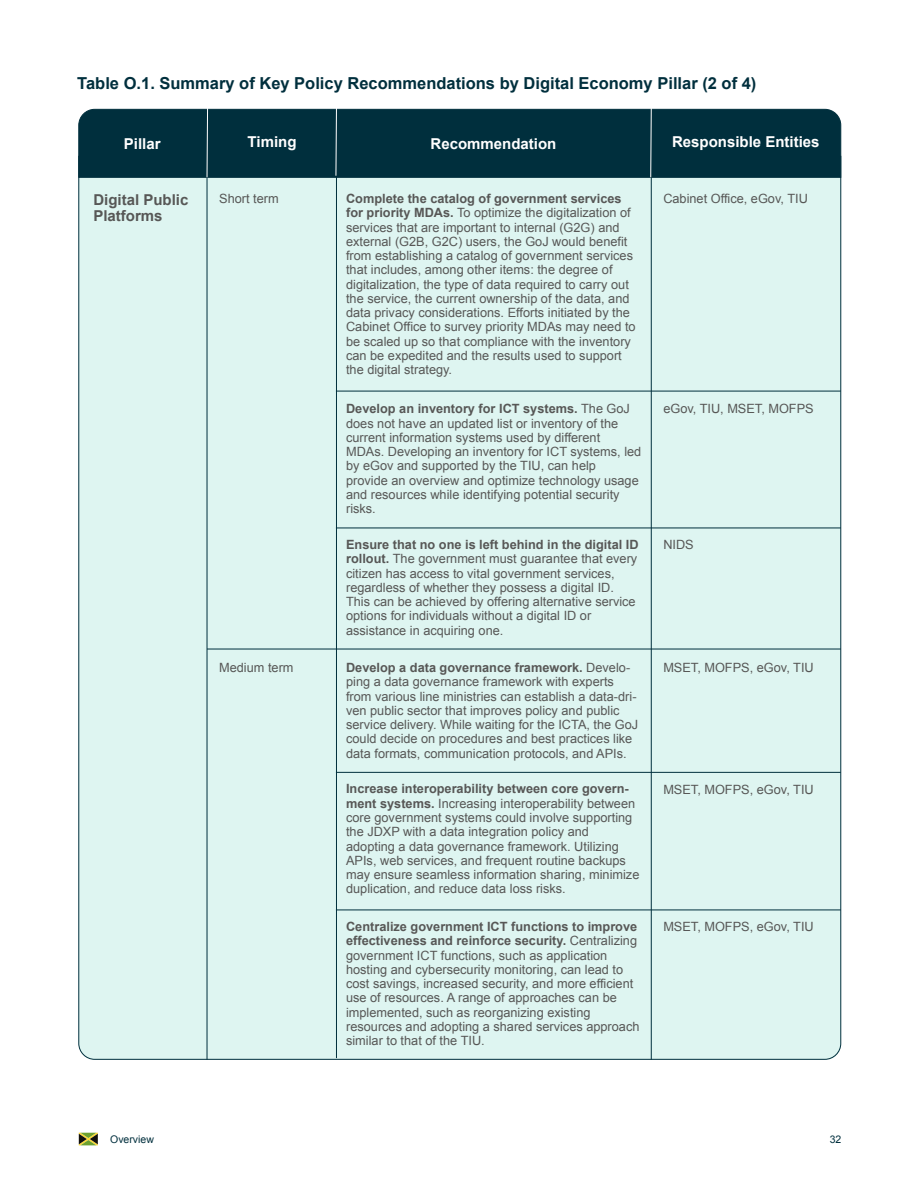
<style>
.page{position:relative;width:918px;height:1188px;background:#fff}
.page>*{position:absolute;margin:0;border:0;box-sizing:border-box;transform-origin:0 0}
.t1{font:700 16.5px "Arial";color:#002f3d}
.t2{font:700 15px "Arial";color:#fff}
.t3{font:700 15px/16.5px "Arial";color:#575756}
.t4{font:12.75px/14.2px "Arial";color:#575756}
.t5{font:10.5px "Arial";color:#002f3d}
.s1{font-weight:700}
</style>
<div class="page">
<svg style="left:79px;top:1133px;width:19px;height:13px"></svg>
<div style="left:78px;top:109px;width:764px;height:47px;background:#002f3d"></div>
<div style="left:78px;top:156px;width:764px;height:904px;background:#def5f1"></div>
<svg style="left:206px;top:108px;width:2px;height:70px"></svg>
<svg style="left:650px;top:108px;width:2px;height:70px"></svg>
<hr style="left:336px;top:148px;width:1px;height:910px;background:#002f3d">
<svg style="left:335px;top:108px;width:2px;height:68px"></svg>
<hr style="left:207px;top:649px;width:634px;height:1px;background:#002f3d">
<hr style="left:336px;top:391px;width:505px;height:1px;background:#002f3d">
<hr style="left:336px;top:528px;width:505px;height:1px;background:#002f3d">
<hr style="left:336px;top:772px;width:505px;height:1px;background:#002f3d">
<hr style="left:336px;top:910px;width:505px;height:1px;background:#002f3d">
<p class="t1" style="left:77px;top:72px;width:681px">Table O.1. Summary of Key Policy Recommendations by Digital Economy Pillar (2 of 4)</p>
<p class="t2" style="left:124px;top:133px;width:38px">Pillar</p>
<p class="t2" style="left:248px;top:132px;width:50px">Timing</p>
<p class="t2" style="left:431px;top:133px;width:127px">Recommendation</p>
<p class="t2" style="left:672px;top:132px;width:149px">Responsible Entities</p>
<p class="t3" style="left:93px;top:192px;width:97px">Digital Public<br>Platforms</p>
<p class="t4" style="left:219px;top:192px;width:61px">Short term</p>
<p class="t4" style="left:346px;top:192px;width:291px"><span class="s1">Complete the catalog of government services for priority MDAs.</span> To optimize the digitalization of services that are important to internal (G2G) and external (G2B, G2C) users, the GoJ would benefit from establishing a catalog of government services that includes, among other items: the degree of digitalization, the type of data required to carry out the service, the current ownership of the data, and data privacy considerations. Efforts initiated by the Cabinet Office to survey priority MDAs may need to be scaled up so that compliance with the inventory can be expedited and the results used to support the digital strategy.</p>
<p class="t4" style="left:663px;top:192px;width:146px">Cabinet Office, eGov, TIU</p>
<p class="t4" style="left:346px;top:402px;width:297px"><span class="s1">Develop an inventory for ICT systems.</span> The GoJ does not have an updated list or inventory of the current information systems used by different MDAs. Developing an inventory for ICT systems, led by eGov and supported by the TIU, can help<br>provide an overview and optimize technology usage and resources while identifying potential security risks.</p>
<p class="t4" style="left:663px;top:402px;width:152px">eGov, TIU, MSET, MOFPS</p>
<p class="t4" style="left:346px;top:538px;width:294px"><span class="s1">Ensure that no one is left behind in the digital ID rollout.</span> The government must guarantee that every citizen has access to vital government services, regardless of whether they possess a digital ID.<br>This can be achieved by offering alternative service options for individuals without a digital ID or assistance in acquiring one.</p>
<p class="t4" style="left:663px;top:538px;width:32px">NIDS</p>
<p class="t4" style="left:346px;top:661px;width:294px"><span class="s1">Develop a data governance framework.</span> Develo&shy;ping a data governance framework with experts from various line ministries can establish a data-dri&shy;ven public sector that improves policy and public service delivery. While waiting for the ICTA, the GoJ could decide on procedures and best practices like data formats, communication protocols, and APIs.</p>
<p class="t4" style="left:219px;top:661px;width:76px">Medium term</p>
<p class="t4" style="left:663px;top:661px;width:152px">MSET, MOFPS, eGov, TIU</p>
<p class="t4" style="left:346px;top:782px;width:295px"><span class="s1">Increase interoperability between core govern&shy;ment systems.</span> Increasing interoperability between core government systems could involve supporting the JDXP with a data integration policy and adopting a data governance framework. Utilizing APIs, web services, and frequent routine backups may ensure seamless information sharing, minimize duplication, and reduce data loss risks.</p>
<p class="t4" style="left:663px;top:782px;width:152px">MSET, MOFPS, eGov, TIU</p>
<p class="t4" style="left:346px;top:920px;width:295px"><span class="s1">Centralize government ICT functions to improve effectiveness and reinforce security.</span> Centralizing government ICT functions, such as application hosting and cybersecurity monitoring, can lead to cost savings, increased security, and more efficient use of resources. A range of approaches can be implemented, such as reorganizing existing resources and adopting a shared services approach similar to that of the TIU.</p>
<p class="t4" style="left:663px;top:920px;width:152px">MSET, MOFPS, eGov, TIU</p>
<p class="t5" style="left:110px;top:1132px;width:45px">Overview</p>
<p class="t5" style="left:830px;top:1132px;width:13px">32</p>
</div>
